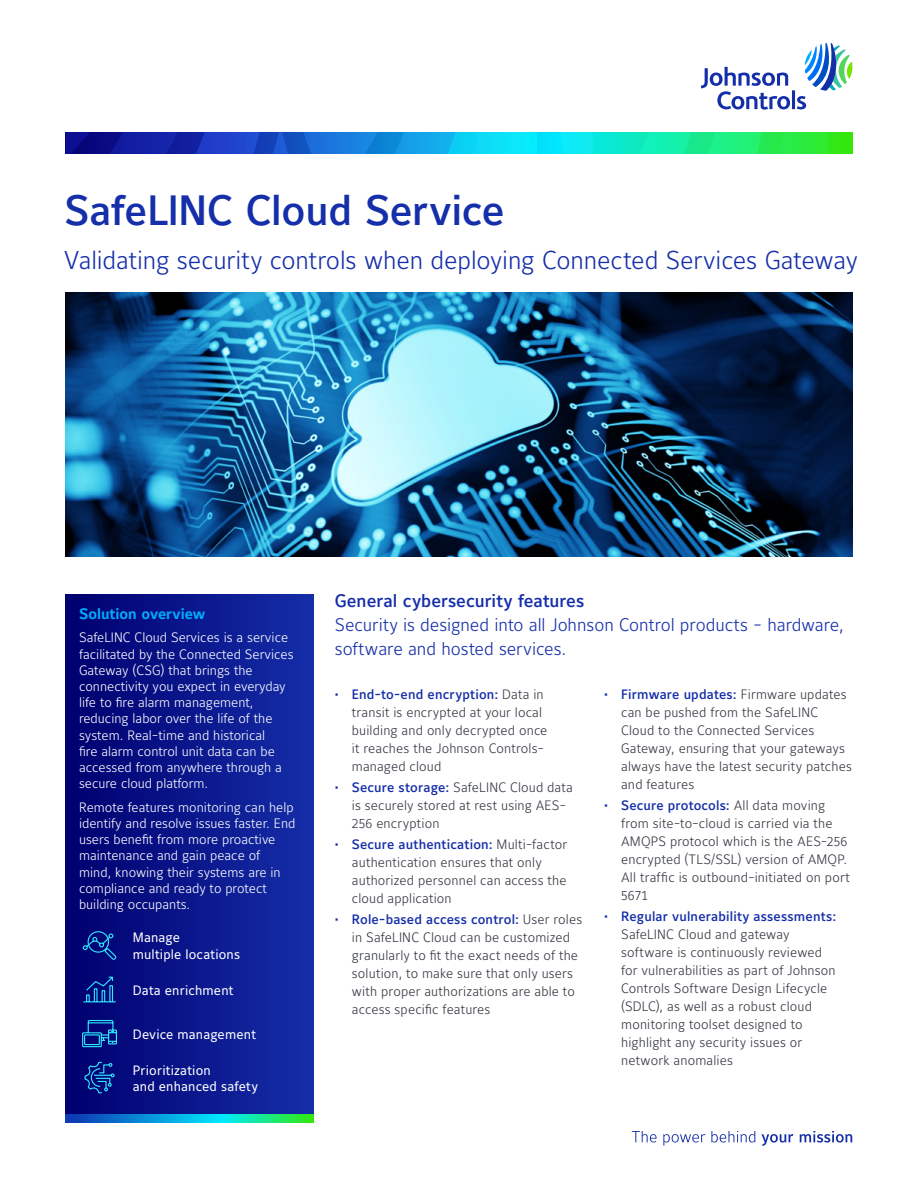
<style>
.page{position:relative;width:918px;height:1188px;background:#fff}
.page>*{position:absolute;margin:0;border:0;box-sizing:border-box;transform-origin:0 0}
.t1{font:500 42px "Maurea Jci Tf ML";letter-spacing:-.005em;color:#152ea9}
.t2{font:300 25.5px "Maurea Jci Lf ML";letter-spacing:-.005em;color:#152ea9}
.t3{font:300 18px/24px "Maurea Jci Lf ML";letter-spacing:-.005em;color:#152ea9}
.t4{font:500 18px "Maurea Jci Lf ML";color:#152ea9}
.t5{font:700 15px "Maurea Jci Lf ML";color:#00adff}
.t6{font:300 13.5px/18px "Maurea Jci Lf ML";letter-spacing:.01em;color:#343741}
.t7{font:300 13.5px/16.2px "Maurea Jci Lf ML";color:#fff}
.t8{font:13.5px/16.2px "Maurea Jci Lf ML";letter-spacing:.01em;color:#fff}
.t9{font:500 13.5px "Maurea Jci Lf ML";letter-spacing:.015em;color:#152ea9}
.s1{font-weight:500;color:#152ea9}
</style>
<div class="page">
<svg style="left:632px;top:1131px;width:25px;height:12px"></svg>
<svg style="left:663px;top:1134px;width:42px;height:12px"></svg>
<svg style="left:711px;top:1131px;width:44px;height:12px"></svg>
<svg style="left:761px;top:1134px;width:32px;height:12px"></svg>
<svg style="left:800px;top:1131px;width:52px;height:12px"></svg>
<svg style="left:534px;top:133px;width:318px;height:21px"></svg>
<svg style="left:66px;top:133px;width:468px;height:21px"></svg>
<svg style="left:558px;top:133px;width:35px;height:21px"></svg>
<svg style="left:624px;top:133px;width:205px;height:21px"></svg>
<svg style="left:701px;top:43px;width:151px;height:67px"></svg>
<svg style="left:66px;top:594px;width:248px;height:521px"></svg>
<div style="left:66px;top:601px;width:248px;height:477px;background:linear-gradient(to right,#00006f,#152da8)"></div>
<svg style="left:66px;top:1115px;width:248px;height:7px"></svg>
<img style="left:66px;top:292px;width:786px;height:265px">
<svg style="left:82px;top:976px;width:35px;height:27px"></svg>
<svg style="left:82px;top:929px;width:36px;height:32px"></svg>
<svg style="left:82px;top:1019px;width:36px;height:29px"></svg>
<svg style="left:84px;top:1061px;width:31px;height:33px"></svg>
<h1 class="t1" style="left:65px;top:185px;width:442px">SafeLINC Cloud Service</h1>
<h2 class="t2" style="left:64px;top:245px;width:796px">Validating security controls when deploying Connected Services Gateway</h2>
<p class="t5" style="left:79px;top:604px;width:128px">Solution overview</p>
<p class="t7" style="left:79px;top:629px;width:216px">SafeLINC Cloud Services is a service facilitated by the Connected Services Gateway (CSG) that brings the connectivity you expect in everyday life to fire alarm management, reducing labor over the life of the system. Real-time and historical<br>fire alarm control unit data can be accessed from anywhere through a secure cloud platform.</p>
<p class="t7" style="left:79px;top:799px;width:218px">Remote features monitoring can help identify and resolve issues faster. End users benefit from more proactive maintenance and gain peace of mind, knowing their systems are in compliance and ready to protect building occupants.</p>
<p class="t8" style="left:133px;top:930px;width:109px">Manage<br>multiple locations</p>
<p class="t8" style="left:133px;top:982px;width:102px">Data enrichment</p>
<p class="t8" style="left:133px;top:1026px;width:125px">Device management</p>
<p class="t8" style="left:133px;top:1062px;width:127px">Prioritization<br>and enhanced safety</p>
<h3 class="t4" style="left:335px;top:590px;width:251px">General cybersecurity features</h3>
<h3 class="t3" style="left:335px;top:613px;width:511px">Security is designed into all Johnson Control products - hardware, software and hosted services.</h3>
<p class="t6" style="left:352px;top:685px;width:197px;text-indent:-17px"><span class="s1">• End-to-end encryption:</span> Data in transit is encrypted at your local building and only decrypted once it reaches the Johnson Controls&shy;managed cloud</p>
<p class="t6" style="left:352px;top:778px;width:223px;text-indent:-17px"><span class="s1">• Secure storage:</span> SafeLINC Cloud data is securely stored at rest using AES-<br>256 encryption</p>
<p class="t6" style="left:352px;top:835px;width:217px;text-indent:-17px"><span class="s1">• Secure authentication:</span> Multi-factor authentication ensures that only authorized personnel can access the cloud application</p>
<p class="t6" style="left:352px;top:910px;width:232px;text-indent:-17px"><span class="s1">• Role-based access control:</span> User roles in SafeLINC Cloud can be customized granularly to fit the exact needs of the solution, to make sure that only users with proper authorizations are able to access specific features</p>
<p class="t6" style="left:621px;top:685px;width:232px;text-indent:-17px"><span class="s1">• Firmware updates:</span> Firmware updates can be pushed from the SafeLINC<br>Cloud to the Connected Services<br>Gateway, ensuring that your gateways always have the latest security patches and features</p>
<p class="t6" style="left:621px;top:796px;width:230px;text-indent:-17px"><span class="s1">• Secure protocols:</span> All data moving from site-to-cloud is carried via the<br>AMQPS protocol which is the AES-256 encrypted (TLS/SSL) version of AMQP.<br>All traffic is outbound-initiated on port<br>5671</p>
<p class="t9" style="left:604px;top:908px;width:234px">• Regular vulnerability assessments:</p>
<p class="t6" style="left:621px;top:925px;width:216px">SafeLINC Cloud and gateway software is continuously reviewed for vulnerabilities as part of Johnson<br>Controls Software Design Lifecycle (SDLC), as well as a robust cloud monitoring toolset designed to highlight any security issues or network anomalies</p>
</div>
